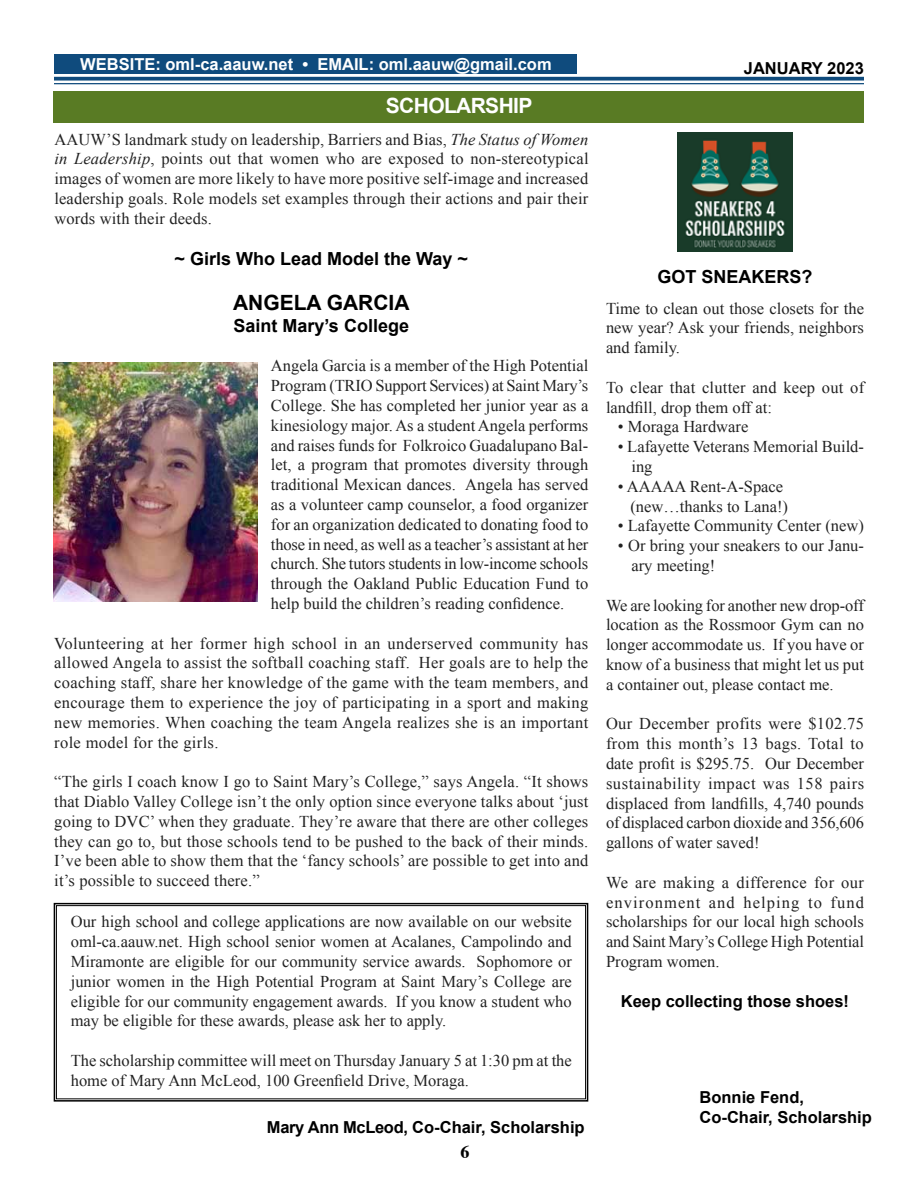
<style>
.page{position:relative;width:918px;height:1188px;background:#fff}
.page>*{position:absolute;margin:0;border:0;box-sizing:border-box;transform-origin:0 0}
.t1{font:700 21px "Arial";color:#000}
.t2{font:700 21px "Arial";letter-spacing:-.03em;color:#fff}
.t3{font:700 18px "Arial";color:#000}
.t4{font:700 18px "Times";color:#000}
.t5{font:16.5px/19.8px "Times New Roman";color:#222;text-align:justify}
.t6{font:700 16.5px/19.8px "Arial";color:#000}
.t7{font:700 16.5px "Arial";color:#fff}
.s1{font-style:italic}
</style>
<div class="page">
<svg style="left:54px;top:77px;width:810px;height:4px;background:#2a5f8b"></svg>
<hr style="left:54px;top:83px;width:810px;height:1px;background:#0f4b7d">
<div style="left:54px;top:54px;width:523px;height:20px;background:#0f4b7d"></div>
<div style="left:53px;top:91px;width:811px;height:32px;background:#597b24"></div>
<svg style="left:53px;top:902px;width:536px;height:200px"></svg>
<div style="left:56px;top:905px;width:530px;height:194px;border:1px solid #000"></div>
<img style="left:678px;top:132px;width:114px;height:119px">
<img style="left:53px;top:363px;width:204px;height:239px">
<p class="t7" style="left:80px;top:54px;width:473px">WEBSITE: oml-ca.aauw.net • EMAIL: oml.aauw@gmail.com</p>
<p class="t6" style="left:744px;top:58px;width:122px">JANUARY 2023</p>
<p class="t2" style="left:386px;top:92px;width:148px">SCHOLARSHIP</p>
<p class="t5" style="left:54px;top:129px;width:536px">AAUW’S landmark study on leadership, Barriers and Bias, <span class="s1">The Status of Women in Leadership</span>, points out that women who are exposed to non-stereotypical images of women are more likely to have more positive self-image and increased leadership goals. Role models set examples through their actions and pair their words with their deeds.</p>
<p class="t3" style="left:175px;top:247px;width:295px">~ Girls Who Lead Model the Way ~</p>
<p class="t1" style="left:233px;top:289px;width:178px">ANGELA GARCIA</p>
<p class="t3" style="left:234px;top:314px;width:177px">Saint Mary’s College</p>
<p class="t5" style="left:271px;top:356px;width:319px">Angela Garcia is a member of the High Potential Program (TRIO Support Services) at Saint Mary’s College. She has completed her junior year as a kinesiology major. As a student Angela performs and raises funds for Folkroico Guadalupano Bal&shy;let, a program that promotes diversity through traditional Mexican dances. Angela has served as a volunteer camp counselor, a food organizer for an organization dedicated to donating food to those in need, as well as a teacher’s assistant at her church. She tutors students in low-income schools through the Oakland Public Education Fund to help build the children’s reading confidence.</p>
<p class="t5" style="left:54px;top:633px;width:536px">Volunteering at her former high school in an underserved community has allowed Angela to assist the softball coaching staff. Her goals are to help the coaching staff, share her knowledge of the game with the team members, and encourage them to experience the joy of participating in a sport and making new memories. When coaching the team Angela realizes she is an important role model for the girls.</p>
<p class="t5" style="left:54px;top:772px;width:536px">“The girls I coach know I go to Saint Mary’s College,” says Angela. “It shows that Diablo Valley College isn’t the only option since everyone talks about ‘just going to DVC’ when they graduate. They’re aware that there are other colleges they can go to, but those schools tend to be pushed to the back of their minds.<br>I’ve been able to show them that the ‘fancy schools’ are possible to get into and it’s possible to succeed there.”</p>
<p class="t5" style="left:71px;top:912px;width:503px">Our high school and college applications are now available on our website oml-ca.aauw.net. High school senior women at Acalanes, Campolindo and Miramonte are eligible for our community service awards. Sophomore or junior women in the High Potential Program at Saint Mary’s College are eligible for our community engagement awards. If you know a student who may be eligible for these awards, please ask her to apply.</p>
<p class="t5" style="left:71px;top:1050px;width:503px">The scholarship committee will meet on Thursday January 5 at 1:30 pm at the home of Mary Ann McLeod, 100 Greenfield Drive, Moraga.</p>
<p class="t6" style="left:267px;top:1117px;width:319px">Mary Ann McLeod, Co-Chair, Scholarship</p>
<p class="t4" style="left:460px;top:1135px;width:10px">6</p>
<p class="t3" style="left:657px;top:265px;width:157px">GOT SNEAKERS?</p>
<p class="t5" style="left:606px;top:298px;width:260px">Time to clean out those closets for the new year? Ask your friends, neighbors and family.</p>
<p class="t5" style="left:606px;top:377px;width:260px">To clear that clutter and keep out of landfill, drop them off at:</p>
<p class="t5" style="left:618px;top:417px;width:132px">• Moraga Hardware</p>
<p class="t5" style="left:631px;top:437px;width:234px;text-indent:-13px">• Lafayette Veterans Memorial Build&shy;ing</p>
<p class="t5" style="left:618px;top:476px;width:171px;text-align:right">• AAAAA Rent-A-Space (new…thanks to Lana!)</p>
<p class="t5" style="left:618px;top:516px;width:247px">• Lafayette Community Center (new)</p>
<p class="t5" style="left:631px;top:536px;width:234px;text-indent:-13px">• Or bring your sneakers to our Janu&shy;ary meeting!</p>
<p class="t5" style="left:606px;top:595px;width:260px">We are looking for another new drop-off location as the Rossmoor Gym can no longer accommodate us. If you have or know of a business that might let us put a container out, please contact me.</p>
<p class="t5" style="left:606px;top:714px;width:260px">Our December profits were $102.75 from this month’s 13 bags. Total to date profit is $295.75. Our December sustainability impact was 158 pairs displaced from landfills, 4,740 pounds of displaced carbon dioxide and 356,606 gallons of water saved!</p>
<p class="t5" style="left:606px;top:872px;width:260px">We are making a difference for our environment and helping to fund scholarships for our local high schools and Saint Mary’s College High Potential Program women.</p>
<p class="t6" style="left:621px;top:992px;width:230px">Keep collecting those shoes!</p>
<p class="t6" style="left:700px;top:1088px;width:174px">Bonnie Fend,<br>Co-Chair, Scholarship</p>
</div>
